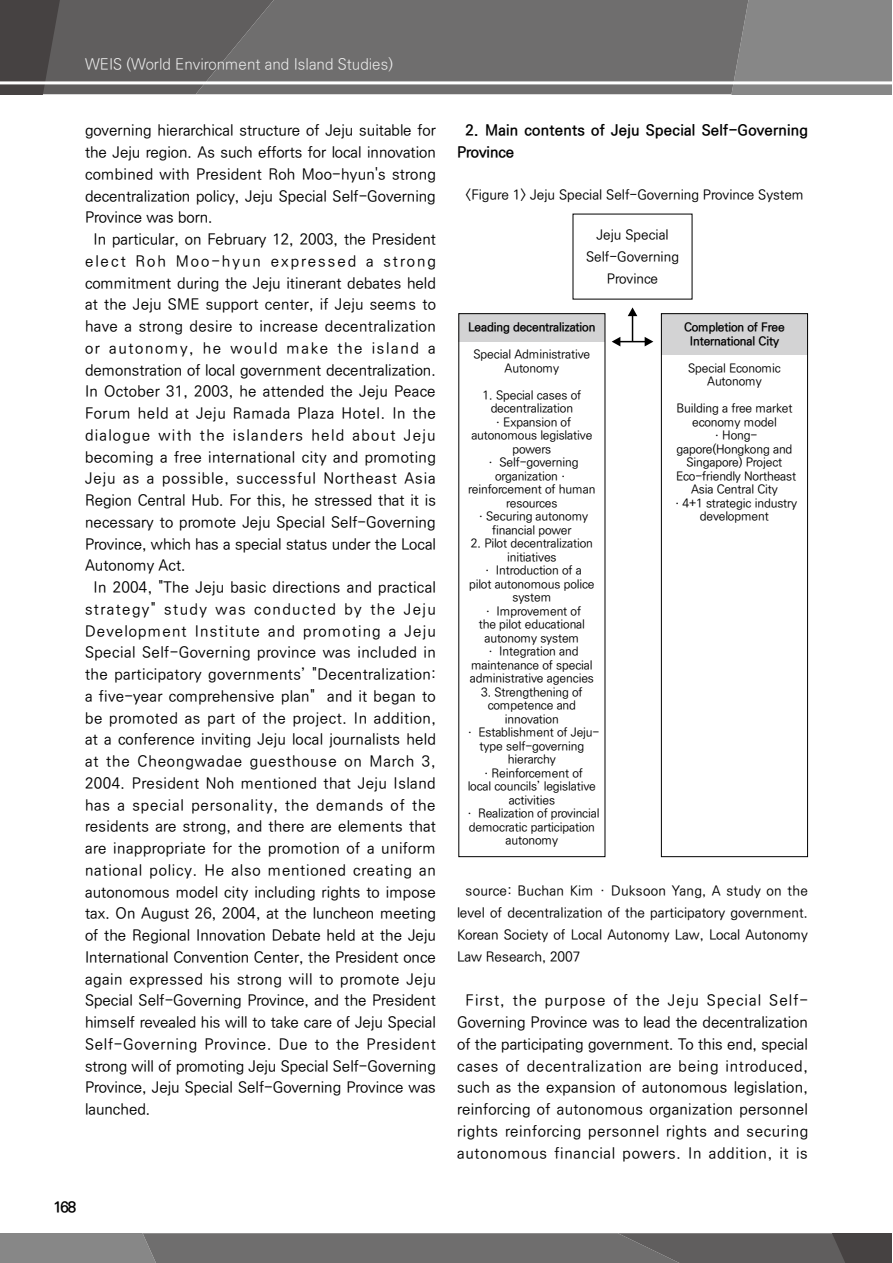
<style>
.page{position:relative;width:893px;height:1263px;background:#fff}
.page>*{position:absolute;margin:0;border:0;box-sizing:border-box;transform-origin:0 0}
.t1{font:500 15px/21.8px "Ko Pub Dotum";letter-spacing:.015em;color:#000;text-align:center}
.t2{font:500 15px "Ko Pub Dotum";letter-spacing:.035em;color:#000}
.t3{font:500 15px "Ko Pub Dotum";letter-spacing:.045em;color:#000}
.t4{font:500 15px "Ko Pub Dotum";letter-spacing:.06em;color:#000}
.t5{font:700 15px/21.8px "Ko Pub Dotum";letter-spacing:.015em;color:#000}
.t6{font:500 15px "Ko Pub Dotum";letter-spacing:.05em;color:#000}
.t7{font:300 15px "Ko Pub Dotum";color:#efefef}
.t8{font:500 15px "Ko Pub Dotum";letter-spacing:.055em;color:#000}
.t9{font:500 15px "Ko Pub Dotum";letter-spacing:.085em;color:#000}
.t10{font:500 15px "Ko Pub Dotum";letter-spacing:.08em;color:#000}
.t11{font:500 15px "Ko Pub Dotum";letter-spacing:.095em;color:#000}
.t12{font:500 15px "Ko Pub Dotum";letter-spacing:.135em;color:#000}
.t13{font:500 15px "Ko Pub Dotum";letter-spacing:.11em;color:#000}
.t14{font:500 13.5px/21.8px "Ko Pub Dotum";color:#000;text-align:justify}
.t15{font:500 12px/13.5px "Ko Pub Dotum";letter-spacing:-.01em;color:#000;text-align:center}
.t16{font:700 12px/13.5px "Ko Pub Dotum";letter-spacing:-.01em;color:#000;text-align:center}
</style>
<div class="page">
<div style="left:748px;top:0;width:144px;height:94px;background:#878787"></div>
<div style="left:274px;top:0;width:474px;height:94px;background:#6f6e6e"></div>
<svg style="left:0;top:0;width:274px;height:94px;background:#5d5b5b"></svg>
<hr style="left:0;top:81px;width:893px;height:3px;background:#fff">
<svg style="left:0;top:1233px;width:892px;height:30px;background:#6e6d6d"></svg>
<div style="left:458px;top:313px;width:147px;height:29px;background:#d3d3d4"></div>
<div style="left:661px;top:313px;width:147px;height:41px;background:#d3d3d4"></div>
<div style="left:661px;top:313px;width:147px;height:544px;border:1px solid #000"></div>
<hr style="left:616px;top:341px;width:33px;height:1px;background:#000">
<svg style="left:645px;top:337px;width:8px;height:9px"></svg>
<svg style="left:612px;top:337px;width:8px;height:9px"></svg>
<svg style="left:628px;top:307px;width:9px;height:34px"></svg>
<p class="t7" style="left:85px;top:57px;width:309px">WEIS (World Environment and Island Studies)</p>
<p class="t1" style="left:85px;top:120px;width:352px">governing hierarchical structure of Jeju suitable for</p>
<p class="t1" style="left:85px;top:142px;width:352px">the Jeju region. As such efforts for local innovation</p>
<p class="t1" style="left:85px;top:164px;width:352px">combined with President Roh Moo-hyun's strong</p>
<p class="t1" style="left:85px;top:185px;width:352px">decentralization policy, Jeju Special Self-Governing</p>
<p class="t1" style="left:85px;top:207px;width:129px">Province was born.</p>
<p class="t1" style="left:94px;top:229px;width:344px">In particular, on February 12, 2003, the President</p>
<p class="t12" style="left:85px;top:254px;width:352px">elect Roh Moo-hyun expressed a strong</p>
<p class="t1" style="left:85px;top:272px;width:352px">commitment during the Jeju itinerant debates held</p>
<p class="t1" style="left:85px;top:294px;width:352px">at the Jeju SME support center, if Jeju seems to</p>
<p class="t1" style="left:85px;top:316px;width:352px">have a strong desire to increase decentralization</p>
<p class="t13" style="left:85px;top:341px;width:352px">or autonomy, he would make the island a</p>
<p class="t1" style="left:85px;top:359px;width:352px">demonstration of local government decentralization.</p>
<p class="t1" style="left:85px;top:381px;width:352px">In October 31, 2003, he attended the Jeju Peace</p>
<p class="t3" style="left:85px;top:406px;width:352px">Forum held at Jeju Ramada Plaza Hotel. In the</p>
<p class="t9" style="left:85px;top:428px;width:352px">dialogue with the islanders held about Jeju</p>
<p class="t1" style="left:85px;top:446px;width:352px">becoming a free international city and promoting</p>
<p class="t4" style="left:85px;top:471px;width:352px">Jeju as a possible, successful Northeast Asia</p>
<p class="t1" style="left:85px;top:490px;width:352px">Region Central Hub. For this, he stressed that it is</p>
<p class="t1" style="left:85px;top:512px;width:352px">necessary to promote Jeju Special Self-Governing</p>
<p class="t1" style="left:85px;top:533px;width:353px">Province, which has a special status under the Local</p>
<p class="t1" style="left:85px;top:555px;width:102px">Autonomy Act.</p>
<p class="t1" style="left:94px;top:577px;width:344px">In 2004, "The Jeju basic directions and practical</p>
<p class="t11" style="left:85px;top:602px;width:352px">strategy" study was conducted by the Jeju</p>
<p class="t10" style="left:85px;top:623px;width:352px">Development Institute and promoting a Jeju</p>
<p class="t1" style="left:85px;top:642px;width:352px">Special Self-Governing province was included in</p>
<p class="t1" style="left:85px;top:664px;width:352px">the participatory governments’ "Decentralization:</p>
<p class="t1" style="left:85px;top:686px;width:352px">a five-year comprehensive plan" and it began to</p>
<p class="t2" style="left:85px;top:710px;width:352px">be promoted as part of the project. In addition,</p>
<p class="t1" style="left:85px;top:729px;width:352px">at a conference inviting Jeju local journalists held</p>
<p class="t4" style="left:85px;top:754px;width:352px">at the Cheongwadae guesthouse on March 3,</p>
<p class="t1" style="left:85px;top:773px;width:352px">2004. President Noh mentioned that Jeju Island</p>
<p class="t8" style="left:85px;top:797px;width:352px">has a special personality, the demands of the</p>
<p class="t1" style="left:85px;top:816px;width:352px">residents are strong, and there are elements that</p>
<p class="t1" style="left:85px;top:838px;width:352px">are inappropriate for the promotion of a uniform</p>
<p class="t6" style="left:85px;top:863px;width:352px">national policy. He also mentioned creating an</p>
<p class="t1" style="left:85px;top:881px;width:352px">autonomous model city including rights to impose</p>
<p class="t1" style="left:85px;top:903px;width:352px">tax. On August 26, 2004, at the luncheon meeting</p>
<p class="t1" style="left:85px;top:925px;width:352px">of the Regional Innovation Debate held at the Jeju</p>
<p class="t1" style="left:85px;top:947px;width:352px">International Convention Center, the President once</p>
<p class="t2" style="left:85px;top:971px;width:352px">again expressed his strong will to promote Jeju</p>
<p class="t1" style="left:85px;top:990px;width:352px">Special Self-Governing Province, and the President</p>
<p class="t1" style="left:85px;top:1012px;width:352px">himself revealed his will to take care of Jeju Special</p>
<p class="t3" style="left:85px;top:1037px;width:352px">Self-Governing Province. Due to the President</p>
<p class="t1" style="left:85px;top:1055px;width:352px">strong will of promoting Jeju Special Self-Governing</p>
<p class="t1" style="left:85px;top:1077px;width:352px">Province, Jeju Special Self-Governing Province was</p>
<p class="t1" style="left:85px;top:1099px;width:67px">launched.</p>
<p class="t5" style="left:54px;top:1196px;width:24px">168</p>
<p class="t5" style="left:457px;top:120px;width:352px;text-indent:9px">2. Main contents of Jeju Special Self-Governing<br>Province</p>
<p class="t14" style="left:466px;top:185px;width:340px">&lt;Figure 1&gt; Jeju Special Self-Governing Province System</p>
<p class="t14" style="left:586px;top:224px;width:94px;text-align:center">Jeju Special<br>Self-Governing<br>Province</p>
<p class="t16" style="left:468px;top:321px;width:129px">Leading decentralization</p>
<p class="t15" style="left:473px;top:348px;width:118px">Special Administrative<br>Autonomy</p>
<p class="t15" style="left:468px;top:389px;width:129px">1. Special cases of decentralizationㆍExpansion of autonomous legislative powers<br>ㆍ Self-governing organizationㆍreinforcement of human resources<br>ㆍSecuring autonomy financial power</p>
<p class="t15" style="left:469px;top:537px;width:127px">2. Pilot decentralization initiatives<br>ㆍ Introduction of a<br>pilot autonomous police system<br>ㆍ Improvement of<br>the pilot educational autonomy system<br>ㆍ Integration and maintenance of special administrative agencies</p>
<p class="t15" style="left:464px;top:686px;width:137px">3. Strengthening of competence and innovation<br>ㆍ Establishment of Jeju&shy;type self-governing hierarchyㆍReinforcement of<br>local councils’ legislative activities<br>ㆍ Realization of provincial democratic participation autonomy</p>
<p class="t16" style="left:684px;top:321px;width:102px">Completion of Free<br>International City</p>
<p class="t15" style="left:688px;top:362px;width:94px">Special Economic<br>Autonomy</p>
<p class="t15" style="left:672px;top:402px;width:127px">Building a free market economy modelㆍHong&shy;gapore(Hongkong and<br>Singapore) Project<br>Eco-friendly Northeast<br>Asia Central City<br>ㆍ4+1 strategic industry development</p>
<p class="t14" style="left:457px;top:881px;width:352px;text-indent:9px">source: Buchan Kim · Duksoon Yang, A study on the level of decentralization of the participatory government.<br>Korean Society of Local Autonomy Law, Local Autonomy Law Research, 2007</p>
<p class="t1" style="left:457px;top:990px;width:352px">First, the purpose of the Jeju Special Self-Governing Province was to lead the decentralization of the participating government. To this end, special cases of decentralization are being introduced, such as the expansion of autonomous legislation, reinforcing of autonomous organization personnel rights reinforcing personnel rights and securing autonomous financial powers. In addition, it is</p>
</div>
